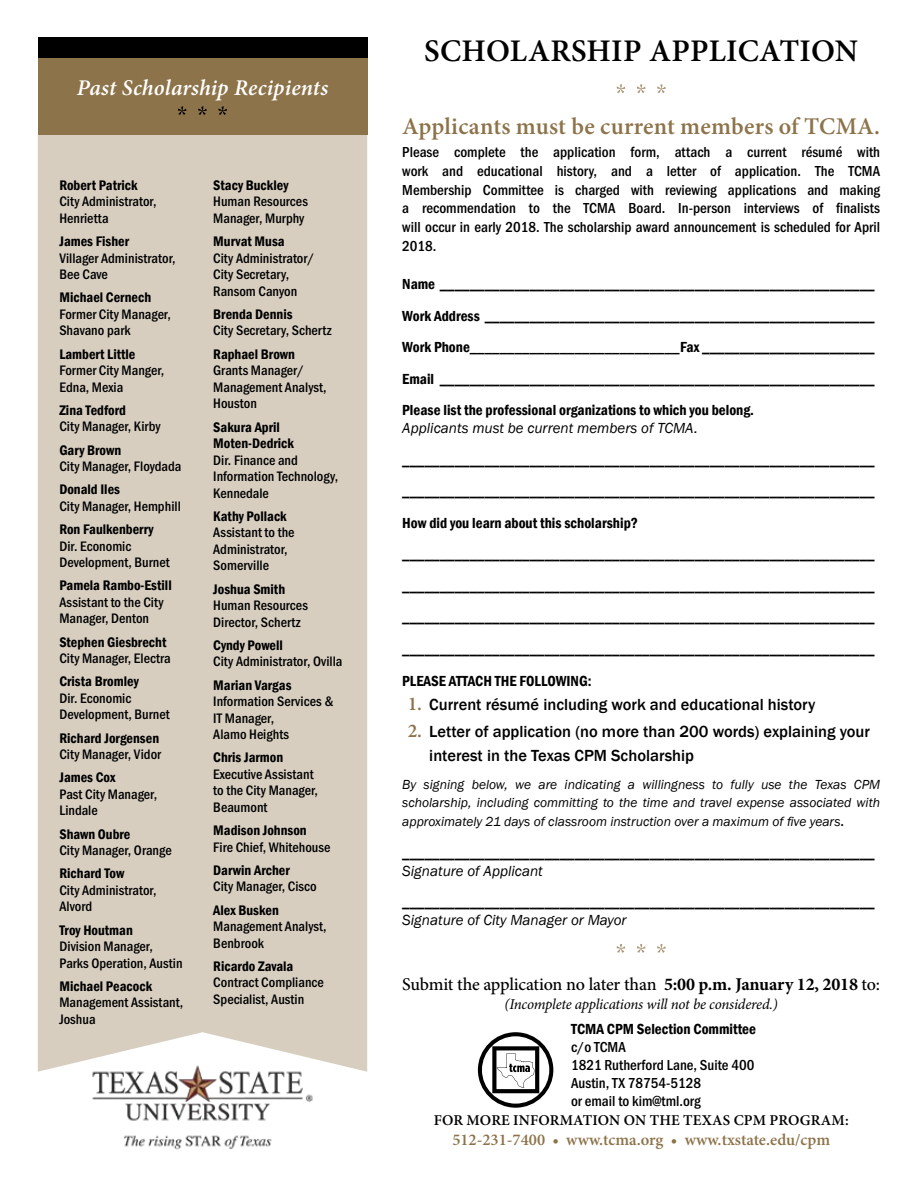
<style>
.page{position:relative;width:918px;height:1188px;background:#fff}
.page>*{position:absolute;margin:0;border:0;box-sizing:border-box;transform-origin:0 0}
.t1{font:600 31.5px "Minion Pro";letter-spacing:.01em;color:#000}
.t2{font:600 24px "Minion Pro";letter-spacing:.005em;color:#8d734a}
.t3{font:italic 600 22.5px "Minion Pro";letter-spacing:.005em;color:#fff}
.t4{font:500 18px "Minion Pro";letter-spacing:-.015em;color:#000}
.t5{font:500 16.5px/24px "Franklin Gothic";color:#000}
.t6{font:600 16.5px "Minion Pro";color:#8d734a}
.t7{font:500 15px/31.5px "Franklin Gothic";color:#000;text-align:justify}
.t8{font:500 15px/18.8px "Franklin Gothic URW Con";color:#000}
.t9{font:italic 15px "Franklin Gothic";color:#000}
.t10{font:600 condensed 15px "Franklin Gothic";color:#000}
.t11{font:italic 15px "Minion Pro";letter-spacing:-.015em;color:#000}
.t12{font:600 15px "Minion Pro";letter-spacing:.01em;color:#000}
.t13{font:500 14.25px/16.5px "Franklin Gothic URW Con";color:#000}
.t14{font:600 condensed 14.25px/16.5px "Franklin Gothic";color:#000}
.t15{font:italic 13.5px/18.8px "Franklin Gothic";color:#000;text-align:justify}
.s1{font-weight:600;font-stretch:condensed}
.s2{font-family:"Minion Pro";font-weight:600;font-size:19.5px;color:#8d734a}
.s3{font-family:"Franklin Gothic URW Con";font-weight:500;font-style:normal;font-size:15px}
.s4{font-weight:700}
</style>
<div class="page">
<svg style="left:617px;top:944px;width:49px;height:9px"></svg>
<div style="left:38px;top:135px;width:329px;height:937px;background:#d7cec0"></div>
<div style="left:38px;top:58px;width:329px;height:77px;background:#8d734a"></div>
<svg style="left:617px;top:84px;width:49px;height:9px"></svg>
<img style="left:86px;top:1064px;width:233px;height:86px">
<svg style="left:478px;top:1032px;width:75px;height:76px"></svg>
<svg style="left:178px;top:106px;width:49px;height:9px"></svg>
<div style="left:38px;top:38px;width:329px;height:20px;background:#000"></div>
<h3 class="t3" style="left:77px;top:72px;width:253px">Past Scholarship Recipients</h3>
<p class="t14" style="left:59px;top:177px;width:80px">Robert Patrick</p>
<p class="t13" style="left:59px;top:193px;width:99px">City Administrator,<br>Henrietta</p>
<p class="t14" style="left:59px;top:233px;width:71px">James Fisher</p>
<p class="t13" style="left:59px;top:249px;width:118px">Villager Administrator,<br>Bee Cave</p>
<p class="t14" style="left:59px;top:289px;width:93px">Michael Cernech</p>
<p class="t13" style="left:59px;top:305px;width:113px">Former City Manager,<br>Shavano park</p>
<p class="t14" style="left:59px;top:345px;width:78px">Lambert Little</p>
<p class="t13" style="left:59px;top:362px;width:106px">Former City Manger,<br>Edna, Mexia</p>
<p class="t14" style="left:59px;top:402px;width:68px">Zina Tedford</p>
<p class="t13" style="left:59px;top:418px;width:103px">City Manager, Kirby</p>
<p class="t14" style="left:59px;top:441px;width:63px">Gary Brown</p>
<p class="t13" style="left:59px;top:458px;width:124px">City Manager, Floydada</p>
<p class="t14" style="left:59px;top:481px;width:62px">Donald Iles</p>
<p class="t13" style="left:59px;top:497px;width:123px">City Manager, Hemphill</p>
<p class="t14" style="left:59px;top:521px;width:96px">Ron Faulkenberry</p>
<p class="t13" style="left:59px;top:537px;width:112px">Dir. Economic<br>Development, Burnet</p>
<p class="t14" style="left:59px;top:577px;width:114px">Pamela Rambo-Estill</p>
<p class="t13" style="left:59px;top:593px;width:106px">Assistant to the City<br>Manager, Denton</p>
<p class="t14" style="left:59px;top:633px;width:108px">Stephen Giesbrecht</p>
<p class="t13" style="left:59px;top:650px;width:113px">City Manager, Electra</p>
<p class="t14" style="left:59px;top:673px;width:81px">Crista Bromley</p>
<p class="t13" style="left:59px;top:689px;width:112px">Dir. Economic<br>Development, Burnet</p>
<p class="t14" style="left:59px;top:729px;width:101px">Richard Jorgensen</p>
<p class="t13" style="left:59px;top:746px;width:103px">City Manager, Vidor</p>
<p class="t14" style="left:59px;top:769px;width:58px">James Cox</p>
<p class="t13" style="left:59px;top:785px;width:99px">Past City Manager,<br>Lindale</p>
<p class="t14" style="left:59px;top:825px;width:73px">Shawn Oubre</p>
<p class="t13" style="left:59px;top:842px;width:114px">City Manager, Orange</p>
<p class="t14" style="left:59px;top:865px;width:66px">Richard Tow</p>
<p class="t13" style="left:59px;top:881px;width:99px">City Administrator,<br>Alvord</p>
<p class="t14" style="left:59px;top:922px;width:75px">Troy Houtman</p>
<p class="t13" style="left:59px;top:938px;width:125px">Division Manager,<br>Parks Operation, Austin</p>
<p class="t14" style="left:59px;top:978px;width:94px">Michael Peacock</p>
<p class="t13" style="left:59px;top:994px;width:125px">Management Assistant,<br>Joshua</p>
<p class="t14" style="left:213px;top:177px;width:77px">Stacy Buckley</p>
<p class="t13" style="left:213px;top:193px;width:96px">Human Resources<br>Manager, Murphy</p>
<p class="t14" style="left:213px;top:233px;width:73px">Murvat Musa</p>
<p class="t13" style="left:213px;top:249px;width:102px">City Administrator/<br>City Secretary,<br>Ransom Canyon</p>
<p class="t14" style="left:213px;top:306px;width:81px">Brenda Dennis</p>
<p class="t13" style="left:213px;top:322px;width:120px">City Secretary, Schertz</p>
<p class="t14" style="left:213px;top:346px;width:83px">Raphael Brown</p>
<p class="t13" style="left:213px;top:362px;width:115px">Grants Manager/<br>Management Analyst,<br>Houston</p>
<p class="t14" style="left:213px;top:418px;width:82px">Sakura April<br>Moten-Dedrick</p>
<p class="t13" style="left:213px;top:451px;width:126px">Dir. Finance and<br>Information Technology,<br>Kennedale</p>
<p class="t14" style="left:213px;top:508px;width:75px">Kathy Pollack</p>
<p class="t13" style="left:213px;top:524px;width:83px">Assistant to the<br>Administrator,<br>Somerville</p>
<p class="t14" style="left:213px;top:580px;width:73px">Joshua Smith</p>
<p class="t13" style="left:213px;top:597px;width:96px">Human Resources<br>Director, Schertz</p>
<p class="t14" style="left:213px;top:637px;width:71px">Cyndy Powell</p>
<p class="t13" style="left:213px;top:653px;width:131px">City Administrator, Ovilla</p>
<p class="t14" style="left:213px;top:676px;width:80px">Marian Vargas</p>
<p class="t13" style="left:213px;top:693px;width:122px">Information Services &amp;<br>IT Manager,<br>Alamo Heights</p>
<p class="t14" style="left:213px;top:749px;width:71px">Chris Jarmon</p>
<p class="t13" style="left:213px;top:765px;width:106px">Executive Assistant to the City Manager,<br>Beaumont</p>
<p class="t14" style="left:213px;top:822px;width:95px">Madison Johnson</p>
<p class="t13" style="left:213px;top:838px;width:119px">Fire Chief, Whitehouse</p>
<p class="t14" style="left:213px;top:862px;width:78px">Darwin Archer</p>
<p class="t13" style="left:213px;top:878px;width:105px">City Manager, Cisco</p>
<p class="t14" style="left:213px;top:901px;width:67px">Alex Busken</p>
<p class="t13" style="left:213px;top:918px;width:115px">Management Analyst,<br>Benbrook</p>
<p class="t14" style="left:213px;top:958px;width:82px">Ricardo Zavala</p>
<p class="t13" style="left:213px;top:974px;width:112px">Contract Compliance<br>Specialist, Austin</p>
<h1 class="t1" style="left:424px;top:29px;width:435px">SCHOLARSHIP APPLICATION</h1>
<h2 class="t2" style="left:402px;top:110px;width:479px">Applicants must be current members of TCMA.</h2>
<p class="t8" style="left:402px;top:142px;width:479px;text-align:justify">Please complete the application form, attach a current résumé with work and educational history, and a letter of application. The TCMA Membership Committee is charged with reviewing applications and making a recommendation to the TCMA Board. In-person interviews of finalists will occur in early 2018. The scholarship award announcement is scheduled for April 2018.</p>
<p class="t7" style="left:402px;top:269px;width:474px"><span class="s1">Name</span> __________________________________________________________ <span class="s1">Work Address</span> ____________________________________________________ <span class="s1">Work Phone____________________________Fax</span> _______________________ <span class="s1">Email</span> __________________________________________________________ <span class="s1">Please list the professional organizations to which you belong.</span></p>
<p class="t9" style="left:402px;top:419px;width:297px">Applicants must be current members of TCMA.</p>
<p class="t7" style="left:402px;top:444px;width:474px">_______________________________________________________________ _______________________________________________________________</p>
<p class="t10" style="left:402px;top:513px;width:237px">How did you learn about this scholarship?</p>
<p class="t7" style="left:402px;top:539px;width:474px">_______________________________________________________________ _______________________________________________________________ _______________________________________________________________ _______________________________________________________________</p>
<p class="t10" style="left:402px;top:671px;width:191px">PLEASE ATTACH THE FOLLOWING:</p>
<p class="t5" style="left:408px;top:693px;width:409px"><span class="s2">1.</span> Current résumé including work and educational history</p>
<p class="t5" style="left:429px;top:719px;width:442px;text-indent:-22px"><span class="s2">2.</span> Letter of application (no more than 200 words) explaining your interest in the Texas CPM Scholarship</p>
<p class="t15" style="left:402px;top:775px;width:479px">By signing below, we are indicating a willingness to fully use the Texas CPM scholarship, including committing to the time and travel expense associated with approximately 21 days of classroom instruction over a maximum of five years<span class="s3">.</span></p>
<p class="t7" style="left:402px;top:837px;width:474px">_______________________________________________________________</p>
<p class="t9" style="left:402px;top:861px;width:142px">Signature of Applicant</p>
<p class="t7" style="left:402px;top:887px;width:474px">_______________________________________________________________</p>
<p class="t9" style="left:402px;top:911px;width:226px">Signature of City Manager or Mayor</p>
<p class="t4" style="left:402px;top:972px;width:479px">Submit the application no later than <span class="s4">5:00 p.m. January 12, 2018</span> to:</p>
<p class="t11" style="left:505px;top:994px;width:275px">(Incomplete applications will not be considered.)</p>
<p class="t10" style="left:571px;top:1019px;width:187px">TCMA CPM Selection Committee</p>
<p class="t8" style="left:571px;top:1037px;width:185px;line-height:18px">c/o TCMA<br>1821 Rutherford Lane, Suite 400<br>Austin, TX 78754-5128<br>or email to kim@tml.org</p>
<p class="t12" style="left:434px;top:1110px;width:416px">FOR MORE INFORMATION ON THE TEXAS CPM PROGRAM:</p>
<p class="t6" style="left:452px;top:1128px;width:379px">512-231-7400 • www.tcma.org • www.txstate.edu/cpm</p>
</div>
